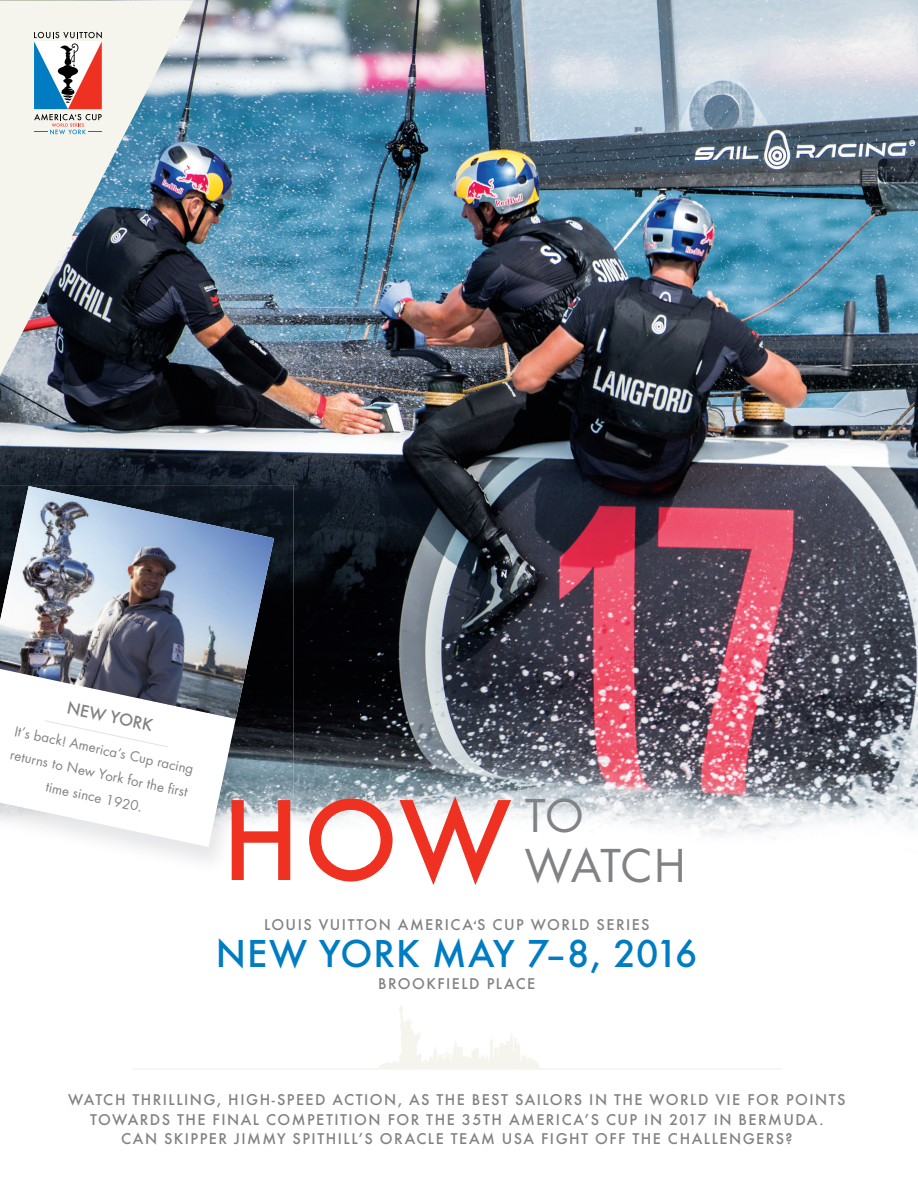
<style>
.page{position:relative;width:918px;height:1188px;background:#fff}
.page>*{position:absolute;margin:0;border:0;box-sizing:border-box;transform-origin:0 0}
.t1{font:500 119.85px "Louis Vuitton";color:#ef3122}
.t2{font:49.65px/50.2px "Louis Vuitton";letter-spacing:-.01em;color:#808285}
.t3{font:500 40.5px "Louis Vuitton";letter-spacing:.01em;color:#007cc2}
.t4{font:500 18px "Louis Vuitton";color:#808285}
.t5{font:500 16.2px/19.5px "Louis Vuitton";letter-spacing:.09em;color:#808285;text-align:center}
.t6{font:15px/24px "Louis Vuitton";color:#808285;text-align:center}
</style>
<div class="page">
<img style="left:0;top:0;width:918px;height:876px">
<svg style="left:379px;top:1006px;width:160px;height:62px"></svg>
<img style="left:0;top:0;width:194px;height:380px">
<svg style="left:34px;top:32px;width:68px;height:102px"></svg>
<img style="left:274px;top:486px;width:20px;height:310px">
<img style="left:0;top:847px;width:232px;height:28px">
<img style="left:232px;top:796px;width:62px;height:79px">
<svg style="left:0;top:719px;width:274px;height:128px"></svg>
<img style="left:0;top:486px;width:274px;height:233px">
<svg style="left:44px;top:720px;width:125px;height:28px"></svg>
<hr style="left:132px;top:1068px;width:650px;height:2px;background:#f5f4ed">
<p class="t4" style="left:70px;top:695px;width:89px;rotate:12deg">NEW YORK</p>
<p class="t6" style="left:17px;top:718px;width:184px;rotate:12deg">It’s back! America’s Cup racing returns to New York for the fi rst time since 1920.</p>
<h1 class="t1" style="left:222px;top:754px;width:291px">HOW</h1>
<h2 class="t2" style="left:525px;top:788px;width:162px">TO<br>WATCH</h2>
<p class="t5" style="left:264px;top:914px;width:387px">LOUIS VUITTON AMERICA S CUP WORLD SERIES</p>
<h3 class="t3" style="left:216px;top:924px;width:484px">NEW YORK MAY 7–8, 2016</h3>
<p class="t5" style="left:378px;top:973px;width:159px">BROOKFIELD PLACE</p>
<p class="t5" style="left:68px;top:1089px;width:779px">WATCH THRILLING, HIGH-SPEED ACTION, AS THE BEST SAILORS IN THE WORLD VIE FOR POINTS<br>TOWARDS THE FINAL COMPETITION FOR THE 35TH AMERICA’S CUP IN 2017 IN BERMUDA.<br>CAN SKIPPER JIMMY SPITHILL’S ORACLE TEAM USA FIGHT OFF THE CHALLENGERS?</p>
</div>
